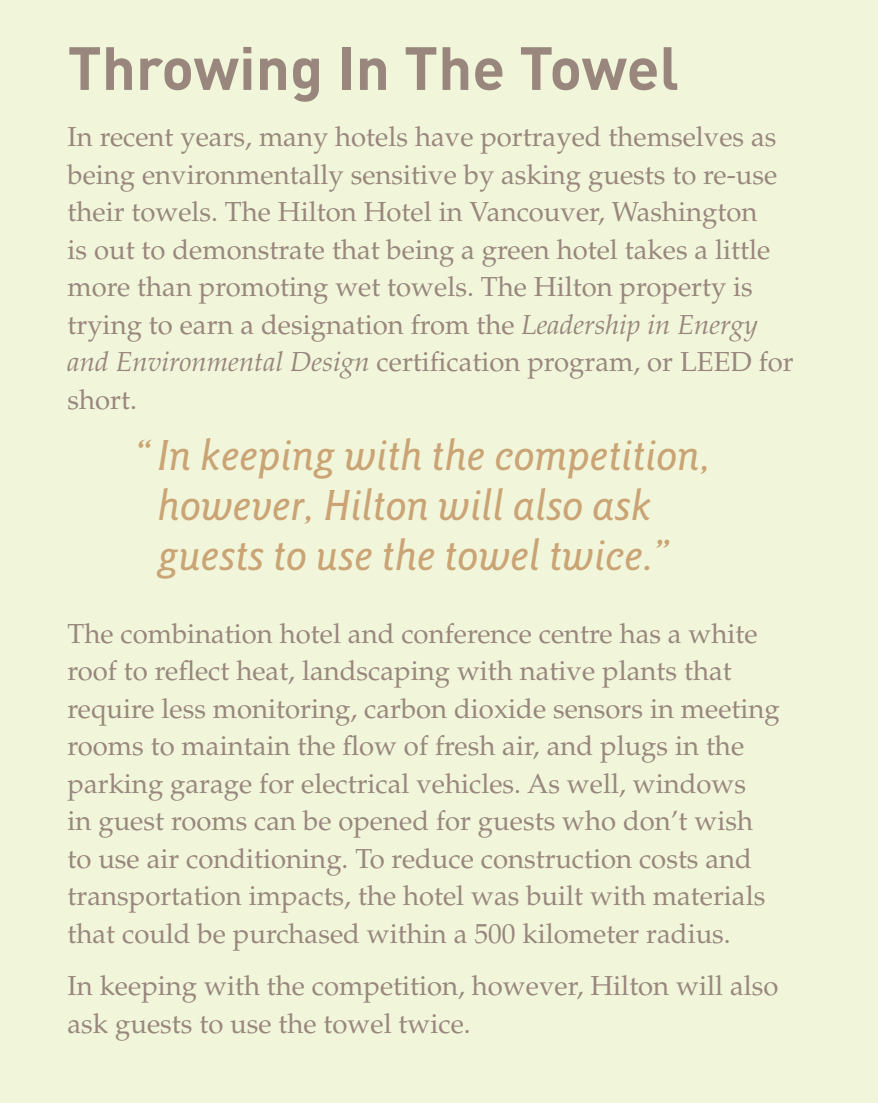
<style>
.page{position:relative;width:878px;height:1103px;background:#fff}
.page>*{position:absolute;margin:0;border:0;box-sizing:border-box;transform-origin:0 0}
.t1{font:700 60px "DIN";color:#99877d}
.t2{font:45px/50px "Goudy Sans Mdm Itl";color:#caa475}
.t3{font:27.5px/37.5px "Palatino";color:#99877d}
.s1{font-style:italic}
</style>
<div class="page">
<div style="left:0;top:0;width:877px;height:1102px;background:#f1f6db"></div>
<p class="t1" style="left:67px;top:29px;width:613px">Throwing In The Towel</p>
<p class="t3" style="left:67px;top:118px;width:727px">In recent years, many hotels have portrayed themselves as being environmentally sensitive by asking guests to re-use their towels. The Hilton Hotel in Vancouver, Washington<br>is out to demonstrate that being a green hotel takes a little more than promoting wet towels. The Hilton property is trying to earn a designation from the <span class="s1">Leadership in Energy and Environmental Design</span> certification program, or LEED for short.</p>
<p class="t2" style="left:157px;top:434px;width:555px;text-indent:-22px">“ In keeping with the competition, however, Hilton will also ask guests to use the towel twice.”</p>
<p class="t3" style="left:67px;top:615px;width:713px">The combination hotel and conference centre has a white roof to reflect heat, landscaping with native plants that require less monitoring, carbon dioxide sensors in meeting rooms to maintain the flow of fresh air, and plugs in the parking garage for electrical vehicles. As well, windows<br>in guest rooms can be opened for guests who don’t wish to use air conditioning. To reduce construction costs and transportation impacts, the hotel was built with materials that could be purchased within a 500 kilometer radius.</p>
<p class="t3" style="left:67px;top:967px;width:712px">In keeping with the competition, however, Hilton will also ask guests to use the towel twice.</p>
</div>
